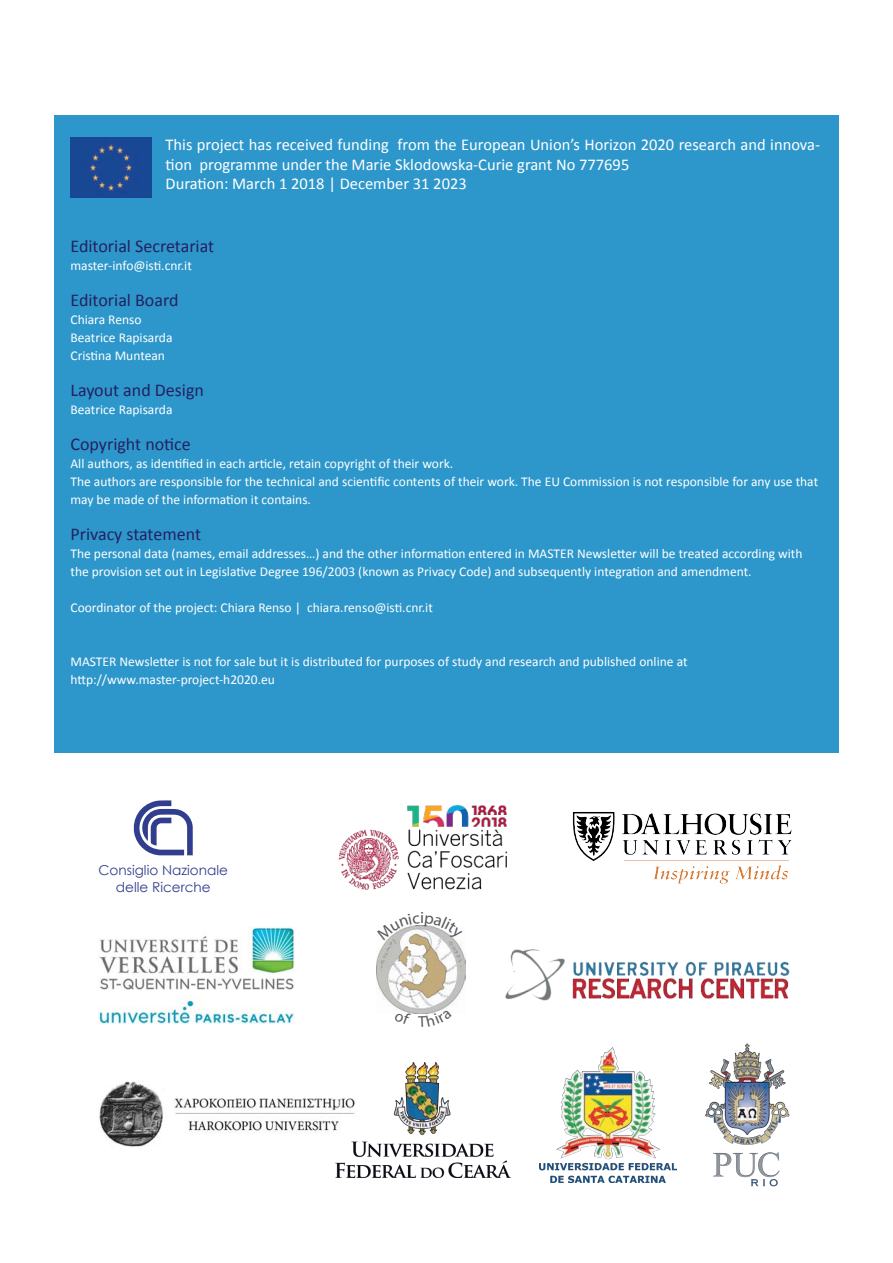
<style>
.page{position:relative;width:893px;height:1263px;background:#fff}
.page>*{position:absolute;margin:0;border:0;box-sizing:border-box;transform-origin:0 0}
.Intro_text{font:18px "Calibri";color:#252161}
.Note{font:16.5px/19.8px "Calibri";color:#fff}
.t1{font:16.35px "Myriad Pro";color:#57585a}
.t2{font:13.65px/17.5px "Century Gothic";color:#313e8e;text-align:center}
.t3{font:13.5px/18px "Calibri";color:#fff}
</style>
<div class="page">
<div style="left:55px;top:115px;width:784px;height:638px;background:#2d97cb"></div>
<img style="left:376px;top:947px;width:89px;height:67px">
<img style="left:338px;top:805px;width:170px;height:142px">
<img style="left:572px;top:812px;width:220px;height:72px">
<img style="left:99px;top:926px;width:196px;height:98px">
<img style="left:99px;top:1081px;width:237px;height:66px">
<img style="left:505px;top:949px;width:285px;height:52px">
<img style="left:336px;top:1062px;width:174px;height:115px">
<img style="left:539px;top:1047px;width:137px;height:135px">
<img style="left:705px;top:1043px;width:85px;height:143px">
<svg style="left:133px;top:800px;width:60px;height:55px"></svg>
<img style="left:70px;top:137px;width:81px;height:60px">
<svg style="left:377px;top:913px;width:86px;height:27px"></svg>
<svg style="left:394px;top:1012px;width:17px;height:2px"></svg>
<svg style="left:418px;top:1009px;width:34px;height:5px"></svg>
<p class="Note" style="left:166px;top:134px;width:656px">This project has received funding from the European Union’s Horizon 2020 research and innova&shy;tion programme under the Marie Sklodowska-Curie grant No 777695</p>
<p class="Note" style="left:166px;top:174px;width:303px">Duration: March 1 2018 | December 31 2023</p>
<p class="Intro_text" style="left:70px;top:234px;width:145px">Editorial Secretariat</p>
<p class="t3" style="left:70px;top:256px;width:123px">master-info@isti.cnr.it</p>
<p class="Intro_text" style="left:70px;top:288px;width:110px">Editorial Board</p>
<p class="t3" style="left:70px;top:310px;width:73px">Chiara Renso</p>
<p class="t3" style="left:70px;top:328px;width:104px">Beatrice Rapisarda</p>
<p class="t3" style="left:70px;top:346px;width:96px">Cristina Muntean</p>
<p class="Intro_text" style="left:70px;top:378px;width:135px">Layout and Design</p>
<p class="t3" style="left:70px;top:400px;width:104px">Beatrice Rapisarda</p>
<p class="Intro_text" style="left:70px;top:432px;width:122px">Copyright notice</p>
<p class="t3" style="left:70px;top:454px;width:384px">All authors, as identified in each article, retain copyright of their work.</p>
<p class="t3" style="left:70px;top:472px;width:749px">The authors are responsible for the technical and scientific contents of their work. The EU Commission is not responsible for any use that may be made of the information it contains.</p>
<p class="Intro_text" style="left:70px;top:522px;width:132px">Privacy statement</p>
<p class="t3" style="left:70px;top:544px;width:734px">The personal data (names, email addresses…) and the other information entered in MASTER Newsletter will be treated according with the provision set out in Legislative Degree 196/2003 (known as Privacy Code) and subsequently integration and amendment.</p>
<p class="t3" style="left:70px;top:598px;width:364px">Coordinator of the project: Chiara Renso | chiara.renso@isti.cnr.it</p>
<p class="t3" style="left:70px;top:652px;width:619px">MASTER Newsletter is not for sale but it is distributed for purposes of study and research and published online at</p>
<p class="t3" style="left:70px;top:670px;width:206px">http://www.master-project-h2020.eu</p>
<p class="t2" style="left:98px;top:861px;width:131px">Consiglio Nazionale delle Ricerche</p>
<p class="t1" style="left:420px;top:907px;width:6px">i</p>
</div>
